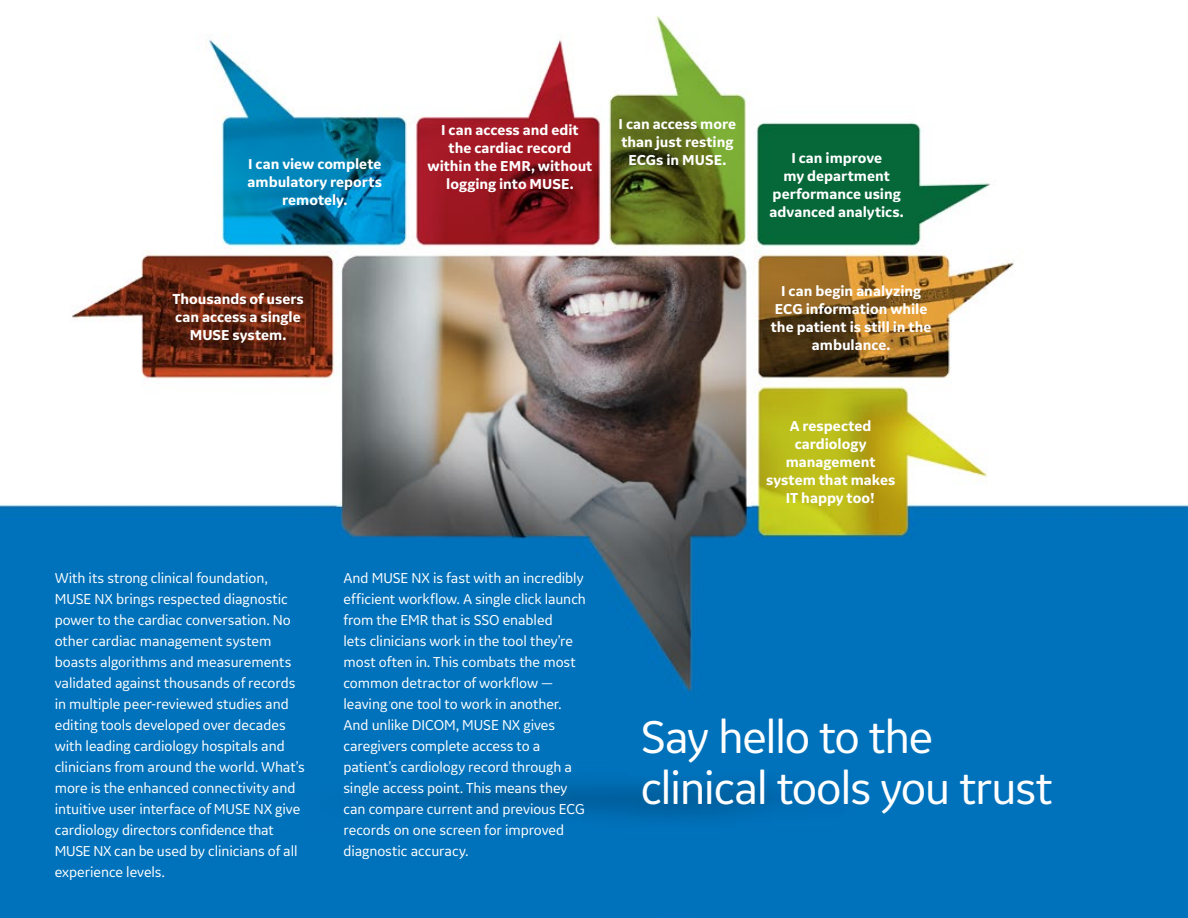
<style>
.page{position:relative;width:1188px;height:918px;background:#fff}
.page>*{position:absolute;margin:0;border:0;box-sizing:border-box;transform-origin:0 0}
.t1{font:48px/51px "GE Inspira Sans";letter-spacing:-.03em;color:#fff}
.t2{font:15px/21px "GE Inspira Sans";letter-spacing:-.005em;color:#fff}
.t3{font:700 15px/18px "GE Inspira Sans";color:#fff;text-align:center}
</style>
<div class="page">
<img style="left:0;top:15px;width:1188px;height:903px">
<p class="t3" style="left:248px;top:154px;width:136px">I can view complete ambulatory reports remotely.</p>
<p class="t3" style="left:172px;top:290px;width:133px">Thousands of users can access a single<br>MUSE system.</p>
<p class="t3" style="left:428px;top:121px;width:166px">I can access and edit<br>the cardiac record within the EMR, without logging into MUSE.</p>
<p class="t3" style="left:619px;top:115px;width:119px">I can access more than just resting<br>ECGs in MUSE.</p>
<p class="t3" style="left:770px;top:148px;width:136px">I can improve<br>my department performance using advanced analytics.</p>
<p class="t3" style="left:771px;top:281px;width:162px">I can begin analyzing<br>ECG information while the patient is still in the ambulance.</p>
<p class="t2" style="left:55px;top:567px;width:252px">With its strong clinical foundation, MUSE NX brings respected diagnostic power to the cardiac conversation. No other cardiac management system boasts algorithms and measurements validated against thousands of records in multiple peer-reviewed studies and editing tools developed over decades with leading cardiology hospitals and clinicians from around the world. What’s more is the enhanced connectivity and intuitive user interface of MUSE NX give cardiology directors confidence that MUSE NX can be used by clinicians of all experience levels.</p>
<p class="t2" style="left:343px;top:567px;width:244px">And MUSE NX is fast with an incredibly efficient workflow. A single click launch from the EMR that is SSO enabled<br>lets clinicians work in the tool they’re most often in. This combats the most common detractor of workflow — leaving one tool to work in another.<br>And unlike DICOM, MUSE NX gives caregivers complete access to a patient’s cardiology record through a single access point. This means they can compare current and previous ECG records on one screen for improved diagnostic accuracy.</p>
<p class="t3" style="left:766px;top:417px;width:131px">A respected cardiology management system that makes<br>IT happy too!</p>
<h1 class="t1" style="left:641px;top:711px;width:414px">Say hello to the clinical tools you trust</h1>
</div>
